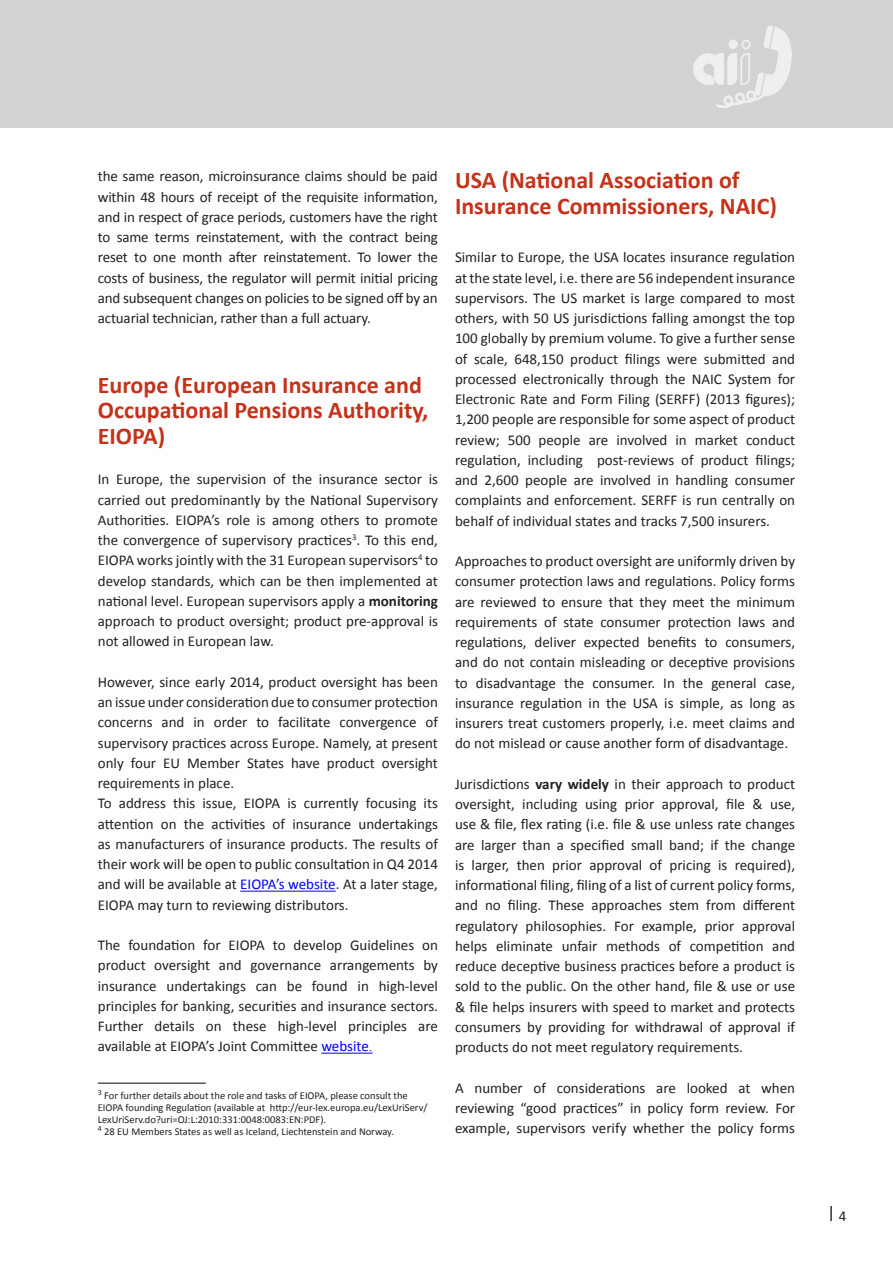
<style>
.page{position:relative;width:893px;height:1263px;background:#fff}
.page>*{position:absolute;margin:0;border:0;box-sizing:border-box;transform-origin:0 0}
.t1{font:700 24px/25.5px "Calibri";color:#c5321a}
.t2{font:15px/20.2px "Calibri";color:#231f20;text-align:justify}
.t3{font:700 15px "DIN Alternate";color:#231f20}
.t4{font:10.5px/12px "Calibri";color:#231f20}
.s1{font-weight:700}
.s2{color:#00f}
.s3{font-family:"Times New Roman";color:#00f}
.s4{font-family:"Calibri";font-weight:400}
</style>
<div class="page">
<hr style="left:240px;top:891px;width:96px;height:1px;background:#00f">
<hr style="left:321px;top:1053px;width:48px;height:1px;background:#00f">
<hr style="left:98px;top:1082px;width:108px;height:2px;background:#231f20">
<div style="left:0;top:0;width:893px;height:128px;background:#d1d2d4"></div>
<svg style="left:693px;top:25px;width:99px;height:83px"></svg>
<p class="t2" style="left:98px;top:166px;width:342px">the same reason, microinsurance claims should be paid within 48 hours of receipt of the requisite information, and in respect of grace periods, customers have the right to same terms reinstatement, with the contract being reset to one month after reinstatement. To lower the costs of business, the regulator will permit initial pricing and subsequent changes on policies to be signed off by an actuarial technician, rather than a full actuary.</p>
<h1 class="t1" style="left:98px;top:372px;width:332px">Europe (European Insurance and<br>Occupational Pensions Authority,<br>EIOPA)</h1>
<p class="t2" style="left:98px;top:469px;width:342px">In Europe, the supervision of the insurance sector is carried out predominantly by the National Supervisory Authorities. EIOPA’s role is among others to promote the convergence of supervisory practices<sup>3</sup>. To this end, EIOPA works jointly with the 31 European supervisors<sup>4</sup> to develop standards, which can be then implemented at national level. European supervisors apply a <span class="s1">monitoring </span>approach to product oversight; product pre-approval is not allowed in European law.</p>
<p class="t2" style="left:98px;top:672px;width:342px;text-align:left">However, since early 2014, product oversight has been an issue under consideration due to consumer protection concerns and in order to facilitate convergence of supervisory practices across Europe. Namely, at present only four EU Member States have product oversight requirements in place.<br>To address this issue, EIOPA is currently focusing its attention on the activities of insurance undertakings as manufacturers of insurance products. The results of their work will be open to public consultation in Q4 2014 and will be available at <span class="s2">EIOPA’s website</span>. At a later stage, EIOPA may turn to reviewing distributors.</p>
<p class="t2" style="left:98px;top:935px;width:342px">The foundation for EIOPA to develop Guidelines on product oversight and governance arrangements by insurance undertakings can be found in high-level principles for banking, securities and insurance sectors.<br>Further details on these high-level principles are available at EIOPA’s Joint Committee <span class="s2">website</span><span class="s3">.</span></p>
<p class="t4" style="left:98px;top:1090px;width:331px"><sup>3</sup> For further details about the role and tasks of EIOPA, please consult the EIOPA founding Regulation (available at http://eur-lex.europa.eu/LexUriServ/ LexUriServ.do?uri=OJ:L:2010:331:0048:0083:EN:PDF).<br><sup>4</sup> 28 EU Members States as well as Iceland, Liechtenstein and Norway.</p>
<h1 class="t1" style="left:455px;top:167px;width:323px">USA (National Association of<br>Insurance Commissioners, NAIC)</h1>
<p class="t2" style="left:455px;top:247px;width:342px">Similar to Europe, the USA locates insurance regulation at the state level, i.e. there are 56 independent insurance supervisors. The US market is large compared to most others, with 50 US jurisdictions falling amongst the top 100 globally by premium volume. To give a further sense of scale, 648,150 product filings were submitted and processed electronically through the NAIC System for Electronic Rate and Form Filing (SERFF) (2013 figures); 1,200 people are responsible for some aspect of product review; 500 people are involved in market conduct regulation, including post-reviews of product filings; and 2,600 people are involved in handling consumer complaints and enforcement. SERFF is run centrally on behalf of individual states and tracks 7,500 insurers.</p>
<p class="t2" style="left:455px;top:551px;width:342px">Approaches to product oversight are uniformly driven by consumer protection laws and regulations. Policy forms are reviewed to ensure that they meet the minimum requirements of state consumer protection laws and regulations, deliver expected benefits to consumers, and do not contain misleading or deceptive provisions to disadvantage the consumer. In the general case, insurance regulation in the USA is simple, as long as insurers treat customers properly, i.e. meet claims and do not mislead or cause another form of disadvantage.</p>
<p class="t2" style="left:455px;top:774px;width:342px">Jurisdictions <span class="s1">vary widely</span> in their approach to product oversight, including using prior approval, file &amp; use, use &amp; file, flex rating (i.e. file &amp; use unless rate changes are larger than a specified small band; if the change is larger, then prior approval of pricing is required), informational filing, filing of a list of current policy forms, and no filing. These approaches stem from different regulatory philosophies. For example, prior approval helps eliminate unfair methods of competition and reduce deceptive business practices before a product is sold to the public. On the other hand, file &amp; use or use &amp; file helps insurers with speed to market and protects consumers by providing for withdrawal of approval if products do not meet regulatory requirements.</p>
<p class="t2" style="left:455px;top:1078px;width:342px">A number of considerations are looked at when reviewing “good practices” in policy form review. For example, supervisors verify whether the policy forms</p>
<p class="t3" style="left:824px;top:1205px;width:24px">︱<span class="s4">4</span></p>
</div>
